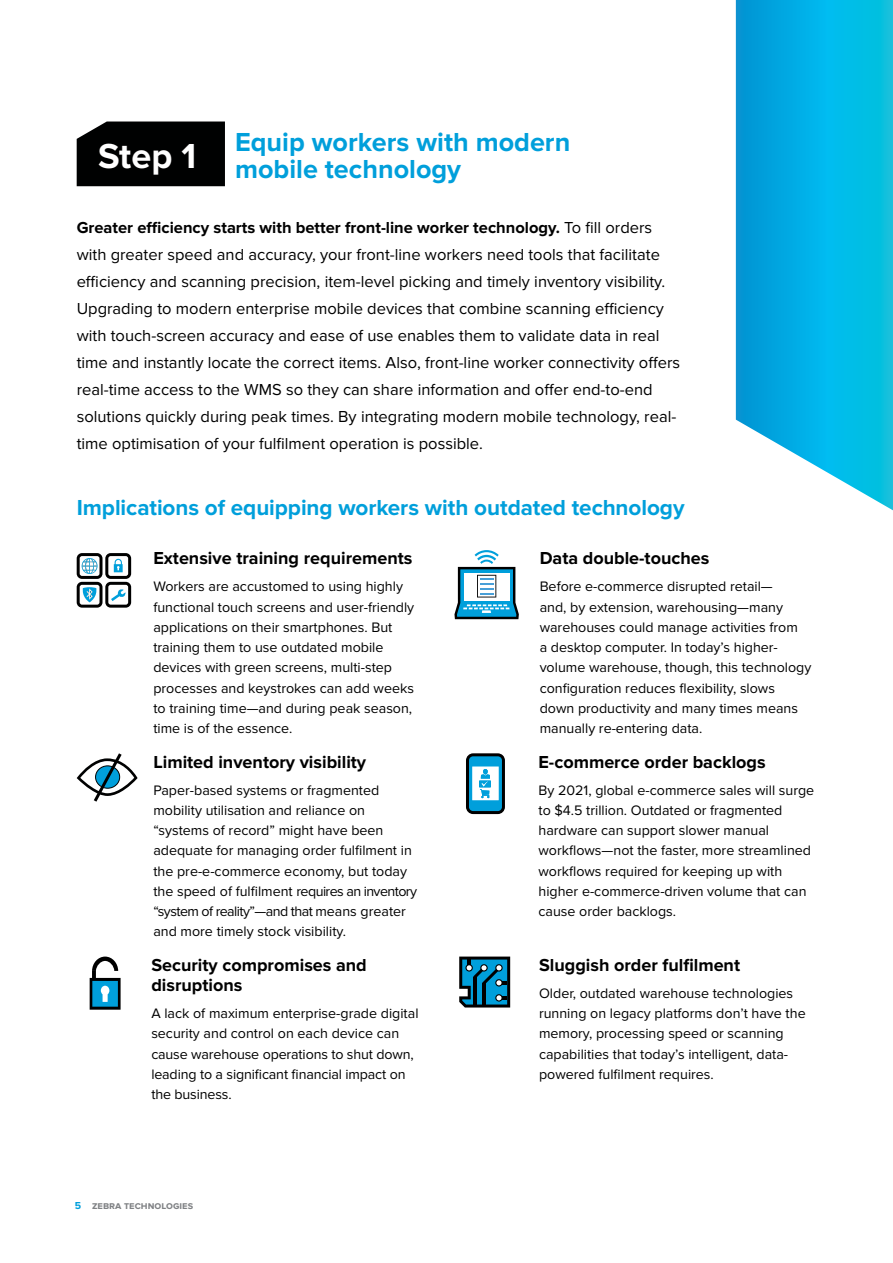
<style>
.page{position:relative;width:893px;height:1263px;background:#fff}
.page>*{position:absolute;margin:0;border:0;box-sizing:border-box;transform-origin:0 0}
.t1{font:700 27px/27px "Proxima Nova";color:#009fdb}
.t2{font:700 22.5px "Proxima Nova";letter-spacing:-.005em;color:#009fdb}
.t3{font:700 18px/20.2px "Proxima Nova";color:#000}
.t4{font:16.5px/27px "Proxima Nova";color:#000}
.t5{font:14.25px/20.2px "Proxima Nova";color:#000}
.t6{font:700 10.5px "Proxima Nova";color:#808285}
.s1{font-weight:700}
.s2{color:#009fdb}
</style>
<div class="page">
<div style="left:77px;top:122px;width:148px;height:64px;background:#000101"></div>
<svg style="left:736px;top:0;width:157px;height:510px"></svg>
<svg style="left:77px;top:553px;width:54px;height:55px"></svg>
<svg style="left:466px;top:753px;width:39px;height:61px"></svg>
<svg style="left:459px;top:956px;width:51px;height:51px"></svg>
<hr style="left:473px;top:976px;width:3px;height:28px;background:#000">
<svg style="left:454px;top:550px;width:65px;height:69px"></svg>
<svg style="left:77px;top:753px;width:61px;height:49px"></svg>
<svg style="left:90px;top:956px;width:31px;height:54px"></svg>
<h1 class="t1" style="left:98px;top:130px;width:474px;text-indent:137px">Equip workers with modern<br><sup>Step</sup> <sup>1</sup> mobile technology</h1>
<p class="t4" style="left:77px;top:215px;width:605px"><span class="s1">Greater efficiency starts with better front-line worker technology.</span> To fill orders with greater speed and accuracy, your front-line workers need tools that facilitate efficiency and scanning precision, item-level picking and timely inventory visibility.<br>Upgrading to modern enterprise mobile devices that combine scanning efficiency with touch-screen accuracy and ease of use enables them to validate data in real time and instantly locate the correct items. Also, front-line worker connectivity offers real-time access to the WMS so they can share information and offer end-to-end solutions quickly during peak times. By integrating modern mobile technology, real&shy;time optimisation of your fulfilment operation is possible.</p>
<h2 class="t2" style="left:77px;top:495px;width:609px">Implications of equipping workers with outdated technology</h2>
<p class="t3" style="left:153px;top:549px;width:261px">Extensive training requirements</p>
<p class="t5" style="left:153px;top:577px;width:262px">Workers are accustomed to using highly functional touch screens and user-friendly applications on their smartphones. But training them to use outdated mobile devices with green screens, multi-step processes and keystrokes can add weeks to training time—and during peak season, time is of the essence.</p>
<p class="t3" style="left:153px;top:752px;width:214px">Limited inventory visibility</p>
<p class="t5" style="left:153px;top:780px;width:265px">Paper-based systems or fragmented mobility utilisation and reliance on “systems of record” might have been adequate for managing order fulfilment in the pre-e-commerce economy, but today the speed of fulfilment requires an inventory “system of reality”—and that means greater and more timely stock visibility.</p>
<p class="t3" style="left:151px;top:955px;width:217px">Security compromises and disruptions</p>
<p class="t5" style="left:151px;top:1004px;width:269px">A lack of maximum enterprise-grade digital security and control on each device can cause warehouse operations to shut down, leading to a significant financial impact on the business.</p>
<p class="t6" style="left:75px;top:1200px;width:120px"><span class="s2">5</span> zebra technologies</p>
<p class="t3" style="left:540px;top:549px;width:171px">Data double-touches</p>
<p class="t5" style="left:540px;top:577px;width:273px">Before e-commerce disrupted retail—<br>and, by extension, warehousing—many warehouses could manage activities from<br>a desktop computer. In today’s higher&shy;volume warehouse, though, this technology configuration reduces flexibility, slows down productivity and many times means manually re-entering data.</p>
<p class="t3" style="left:538px;top:752px;width:229px">E-commerce order backlogs</p>
<p class="t5" style="left:538px;top:780px;width:277px">By 2021, global e-commerce sales will surge to $4.5 trillion. Outdated or fragmented hardware can support slower manual workflows—not the faster, more streamlined workflows required for keeping up with higher e-commerce-driven volume that can cause order backlogs.</p>
<p class="t3" style="left:539px;top:955px;width:203px">Sluggish order fulfilment</p>
<p class="t5" style="left:539px;top:983px;width:268px">Older, outdated warehouse technologies running on legacy platforms don’t have the memory, processing speed or scanning capabilities that today’s intelligent, data&shy;powered fulfilment requires.</p>
</div>
